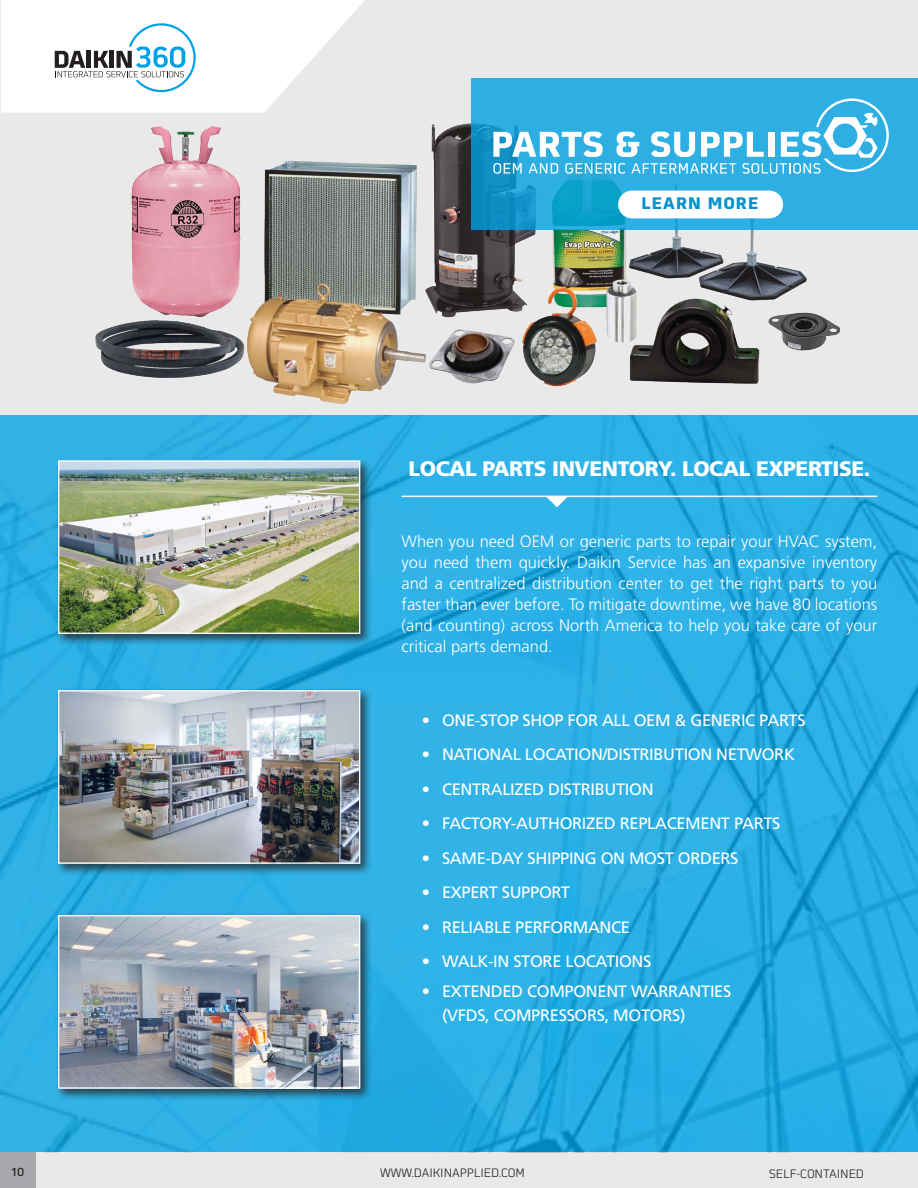
<style>
.page{position:relative;width:918px;height:1188px;background:#e9e9e9}
.page>*{position:absolute;margin:0;border:0;box-sizing:border-box;transform-origin:0 0}
.Body_01{font:900 21px "Frutiger LT Std";letter-spacing:-.02em;color:#fff}
.Body_01-2{font:300 16.5px/21px "Frutiger LT Std";color:#fff;text-align:justify}
.t1{font:16.5px/24px "Frutiger LT Std";letter-spacing:-.02em;color:#fff}
.t2{font:700 16.5px "Martian B Thai";letter-spacing:.05em;color:#0093d0}
.t3{font:300 12px "Martian B Thai";color:#231f20}
.t4{font:12px "Martian B Thai";color:#201c1d}
</style>
<div class="page">
<img style="left:95px;top:123px;width:805px;height:282px">
<img style="left:0;top:415px;width:918px;height:737px">
<svg style="left:471px;top:78px;width:447px;height:151px;background:#27a9dd"></svg>
<svg style="left:493px;top:98px;width:396px;height:76px;background:#5bbfe9"></svg>
<div style="left:55px;top:687px;width:317px;height:189px;background:#231f20;opacity:.75"></div>
<img style="left:60px;top:692px;width:298px;height:170px">
<div style="left:58px;top:690px;width:302px;height:174px;border:1px solid #fff"></div>
<div style="left:55px;top:912px;width:317px;height:189px;background:#231f20;opacity:.75"></div>
<img style="left:60px;top:917px;width:298px;height:170px">
<div style="left:58px;top:915px;width:302px;height:174px;border:1px solid #fff"></div>
<hr style="left:402px;top:496px;width:475px;height:1px;background:#fff">
<svg style="left:544px;top:497px;width:26px;height:11px"></svg>
<div style="left:55px;top:457px;width:317px;height:189px;background:#231f20;opacity:.75"></div>
<img style="left:60px;top:462px;width:298px;height:170px">
<div style="left:58px;top:460px;width:302px;height:174px;border:1px solid #fff"></div>
<div style="left:618px;top:191px;width:165px;height:27px;background:#fff;border-radius:14px"></div>
<svg style="left:1px;top:0;width:364px;height:113px;background:#f0f4f5"></svg>
<div style="left:0;top:1152px;width:36px;height:36px;background:#a8a9ad"></div>
<p class="t4" style="left:11px;top:1163px;width:14px">10</p>
<p class="t2" style="left:641px;top:190px;width:119px">LEARN MORE</p>
<p class="Body_01" style="left:409px;top:456px;width:463px">LOCAL PARTS INVENTORY. LOCAL EXPERTISE.</p>
<p class="Body_01-2" style="left:402px;top:531px;width:477px">When you need OEM or generic parts to repair your HVAC system, you need them quickly. Daikin Service has an expansive inventory and a centralized distribution center to get the right parts to you faster than ever before. To mitigate downtime, we have 80 locations (and counting) across North America to help you take care of your critical parts demand.</p>
<p class="t1" style="left:422px;top:708px;width:385px">• ONE-STOP SHOP FOR ALL OEM &amp; GENERIC PARTS</p>
<p class="t1" style="left:422px;top:742px;width:375px">• NATIONAL LOCATION/DISTRIBUTION NETWORK</p>
<p class="t1" style="left:422px;top:777px;width:233px">• CENTRALIZED DISTRIBUTION</p>
<p class="t1" style="left:422px;top:811px;width:360px">• FACTORY-AUTHORIZED REPLACEMENT PARTS</p>
<p class="t1" style="left:422px;top:846px;width:318px">• SAME-DAY SHIPPING ON MOST ORDERS</p>
<p class="t1" style="left:422px;top:880px;width:150px">• EXPERT SUPPORT</p>
<p class="t1" style="left:422px;top:915px;width:210px">• RELIABLE PERFORMANCE</p>
<p class="t1" style="left:422px;top:949px;width:231px">• WALK-IN STORE LOCATIONS</p>
<p class="t1" style="left:442px;top:979px;width:291px;text-indent:-20px">• EXTENDED COMPONENT WARRANTIES (VFDS, COMPRESSORS, MOTORS)</p>
<p class="t3" style="left:380px;top:1164px;width:146px">WWW.DAIKINAPPLIED.COM</p>
<p class="t3" style="left:769px;top:1165px;width:96px">SELF-CONTAINED</p>
</div>
